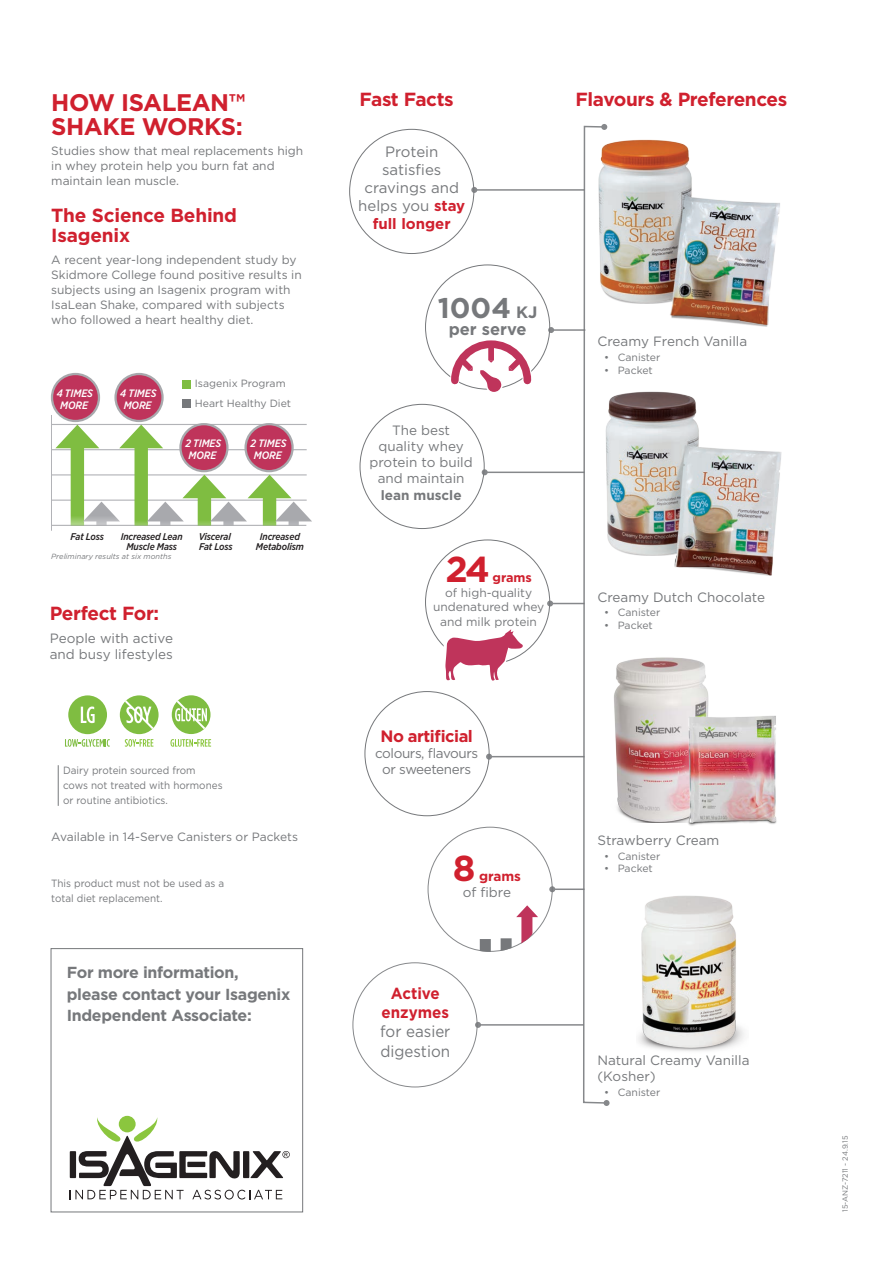
<style>
.page{position:relative;width:893px;height:1263px;background:#fff}
.page>*{position:absolute;margin:0;border:0;box-sizing:border-box;transform-origin:0 0}
.t1{font:700 36px "Gotham";color:#d0202e}
.t2{font:700 28.5px "Gotham";color:#76787b}
.t3{font:700 24px/24.6px "Gotham";letter-spacing:-.02em;color:#d0202e}
.t4{font:700 19.05px/19.5px "Gotham";letter-spacing:-.02em;color:#d0202e}
.t5{font:700 16.5px "Gotham";letter-spacing:-.03em;color:#d0202e}
.t6{font:700 16.5px "Gotham";color:#76787b}
.t7{font:700 16.05px/21.6px "Gotham";letter-spacing:-.02em;color:#76787b}
.t8{font:16.05px/19.2px "Gotham";color:#76787b;scale:.94 1}
.t9{font:700 16.05px/19.2px "Gotham";color:#d0202e;text-align:center;scale:.94 1}
.t10{font:15px/18px "Gotham";color:#76787b;text-align:center}
.t11{font:13.5px/16.2px "Gotham";color:#76787b}
.t12{font:13.5px/16.2px "Gotham";letter-spacing:-.03em;color:#76787b;text-align:center}
.t13{font:700 13.5px "Gotham";color:#76787b}
.t14{font:700 13.5px "Gotham";color:#d0202e}
.t15{font:700 12.6px "Gotham";color:#d0202e}
.t16{font:12px/15px "Gotham";color:#76787b}
.t17{font:italic 500 10.8px/11.7px "Gotham Narrow";letter-spacing:-.01em;color:#fff;text-align:center}
.t18{font:10.5px/15.3px "Gotham";color:#76787b;scale:.94 1}
.t19{font:10.5px/20px "Gotham";color:#76787b}
.t20{font:italic 500 9.75px/9.8px "Gotham Narrow";letter-spacing:-.01em;color:#231f20;text-align:center}
.t21{font:italic 7.5px "Gotham";color:#76787b}
.t22{font:7.5px "Gotham";color:#76787b}
.s1{font-weight:700;color:#d0202e}
.s2{font-size:16.5px}
</style>
<div class="page">
<div style="left:51px;top:948px;width:252px;height:264px;border:1px solid #76787b"></div>
<img style="left:771px;top:202px;width:9px;height:78px">
<hr style="left:485px;top:472px;width:99px;height:1px;background:#76787b">
<svg style="left:482px;top:469px;width:6px;height:6px"></svg>
<hr style="left:474px;top:189px;width:110px;height:2px;background:#76787b">
<svg style="left:471px;top:187px;width:6px;height:6px"></svg>
<hr style="left:489px;top:756px;width:95px;height:1px;background:#76787b">
<svg style="left:486px;top:754px;width:6px;height:6px"></svg>
<svg style="left:443px;top:629px;width:80px;height:52px"></svg>
<hr style="left:550px;top:603px;width:34px;height:1px;background:#76787b">
<svg style="left:547px;top:600px;width:6px;height:6px"></svg>
<hr style="left:552px;top:888px;width:32px;height:2px;background:#76787b">
<svg style="left:549px;top:886px;width:6px;height:6px"></svg>
<div style="left:501px;top:938px;width:11px;height:14px;background:#76787b"></div>
<div style="left:480px;top:939px;width:11px;height:13px;background:#76787b"></div>
<svg style="left:521px;top:917px;width:11px;height:27px"></svg>
<svg style="left:525px;top:917px;width:4px;height:27px"></svg>
<svg style="left:516px;top:905px;width:22px;height:12px"></svg>
<hr style="left:478px;top:1024px;width:106px;height:2px;background:#76787b">
<svg style="left:475px;top:1022px;width:6px;height:6px"></svg>
<hr style="left:551px;top:329px;width:34px;height:2px;background:#76787b">
<svg style="left:548px;top:327px;width:6px;height:6px"></svg>
<svg style="left:447px;top:340px;width:88px;height:52px"></svg>
<hr style="left:52px;top:449px;width:255px;height:1px;background:#b2b3b7">
<hr style="left:52px;top:474px;width:255px;height:1px;background:#b2b3b7">
<hr style="left:52px;top:424px;width:255px;height:1px;background:#b2b3b7">
<hr style="left:52px;top:500px;width:255px;height:1px;background:#b2b3b7">
<hr style="left:52px;top:525px;width:254px;height:1px;background:#b2b3b7">
<hr style="left:51px;top:415px;width:1px;height:116px;background:#b2b3b7">
<div style="left:71px;top:439px;width:13px;height:87px;background:#7fbd41"></div>
<svg style="left:55px;top:425px;width:44px;height:23px"></svg>
<div style="left:96px;top:514px;width:11px;height:12px;background:#c2c2c5"></div>
<svg style="left:83px;top:502px;width:37px;height:19px"></svg>
<div style="left:135px;top:439px;width:13px;height:87px;background:#7fbd41"></div>
<svg style="left:119px;top:425px;width:44px;height:23px"></svg>
<div style="left:160px;top:514px;width:10px;height:12px;background:#b1b2b6"></div>
<div style="left:263px;top:489px;width:13px;height:37px;background:#8dc457"></div>
<div style="left:289px;top:514px;width:10px;height:12px;background:#b1b2b6"></div>
<div style="left:198px;top:489px;width:13px;height:37px;background:#8dc457"></div>
<div style="left:223px;top:514px;width:11px;height:12px;background:#b1b2b6"></div>
<svg style="left:147px;top:475px;width:165px;height:46px"></svg>
<div style="left:52px;top:374px;width:47px;height:47px;background:#bf345b;border-radius:50%"></div>
<div style="left:51px;top:373px;width:49px;height:49px;border:2px solid #a8a9ad;border-radius:50%"></div>
<div style="left:116px;top:374px;width:47px;height:47px;background:#bf345b;border-radius:50%"></div>
<div style="left:114px;top:373px;width:50px;height:49px;border:2px solid #a8a9ad;border-radius:50%"></div>
<div style="left:246px;top:424px;width:47px;height:47px;background:#bf345b;border-radius:50%"></div>
<div style="left:244px;top:423px;width:50px;height:49px;border:2px solid #a8a9ad;border-radius:50%"></div>
<div style="left:180px;top:424px;width:47px;height:47px;background:#bf345b;border-radius:50%"></div>
<div style="left:179px;top:423px;width:50px;height:49px;border:2px solid #a8a9ad;border-radius:50%"></div>
<div style="left:182px;top:380px;width:8px;height:8px;background:#7fbd41"></div>
<div style="left:182px;top:399px;width:8px;height:8px;background:#76787b"></div>
<hr style="left:58px;top:765px;width:1px;height:41px;background:#76787b">
<div style="left:68px;top:695px;width:39px;height:39px;background:#7fbd41;border-radius:50%"></div>
<svg style="left:81px;top:706px;width:14px;height:17px"></svg>
<svg style="left:65px;top:739px;width:45px;height:8px"></svg>
<svg style="left:125px;top:739px;width:28px;height:8px"></svg>
<div style="left:120px;top:695px;width:39px;height:39px;background:#7fbd41;border-radius:50%"></div>
<svg style="left:125px;top:700px;width:29px;height:29px"></svg>
<svg style="left:170px;top:739px;width:41px;height:8px"></svg>
<div style="left:172px;top:695px;width:38px;height:39px;background:#7fbd41;border-radius:50%"></div>
<svg style="left:175px;top:700px;width:32px;height:29px"></svg>
<svg style="left:582px;top:124px;width:189px;height:982px"></svg>
<img style="left:593px;top:385px;width:189px;height:199px">
<svg style="left:70px;top:1117px;width:220px;height:82px"></svg>
<img style="left:606px;top:647px;width:117px;height:175px">
<img style="left:670px;top:681px;width:107px;height:163px">
<img style="left:636px;top:889px;width:112px;height:165px">
<h3 class="t3" style="left:51px;top:90px;width:195px">HOW ISALEAN™<br>SHAKE WORKS:</h3>
<p class="t16" style="left:51px;top:143px;width:253px">Studies show that meal replacements high in whey protein help you burn fat and maintain lean muscle.</p>
<h3 class="t4" style="left:51px;top:206px;width:187px">The Science Behind<br>Isagenix</h3>
<p class="t16" style="left:51px;top:252px;width:252px">A recent year-long independent study by Skidmore College found positive results in subjects using an Isagenix program with IsaLean Shake, compared with subjects who followed a heart healthy diet.</p>
<p class="t17" style="left:57px;top:387px;width:38px">4 TIMES<br>MORE</p>
<p class="t17" style="left:120px;top:387px;width:38px">4 TIMES<br>MORE</p>
<p class="t19" style="left:195px;top:373px;width:98px">Isagenix Program<br>Heart Healthy Diet</p>
<p class="t17" style="left:185px;top:437px;width:38px">2 TIMES<br>MORE</p>
<p class="t17" style="left:250px;top:437px;width:38px">2 TIMES<br>MORE</p>
<p class="t20" style="left:199px;top:532px;width:35px;text-align:left">Visceral<br>Fat Loss</p>
<p class="t20" style="left:71px;top:532px;width:35px">Fat Loss</p>
<p class="t20" style="left:121px;top:532px;width:63px">Increased Lean<br>Muscle Mass</p>
<p class="t20" style="left:256px;top:532px;width:50px">Increased<br>Metabolism</p>
<p class="t21" style="left:51px;top:551px;width:122px">Preliminary results at six months</p>
<h3 class="t4" style="left:50px;top:603px;width:111px">Perfect For:</h3>
<p class="t11" style="left:50px;top:629px;width:125px">People with active and busy lifestyles</p>
<p class="t18" style="left:63px;top:762px;width:171px">Dairy protein sourced from cows not treated with hormones or routine antibiotics.</p>
<p class="t16" style="left:51px;top:829px;width:248px">Available in 14-Serve Canisters or Packets</p>
<p class="t18" style="left:51px;top:875px;width:186px">This product must not be used as a total diet replacement.</p>
<h3 class="t7" style="left:67px;top:961px;width:225px">For more information, please contact your Isagenix<br>Independent Associate:</h3>
<h3 class="t4" style="left:360px;top:90px;width:96px">Fast Facts</h3>
<h3 class="t4" style="left:575px;top:90px;width:213px">Flavours &amp; Preferences</h3>
<p class="t10" style="left:358px;top:142px;width:109px">Protein satisfies cravings and helps you <span class="s1">stay full longer</span></p>
<h2 class="t2" style="left:438px;top:289px;width:101px">1004 <span class="s2">KJ</span></h2>
<h3 class="t6" style="left:449px;top:318px;width:79px">per serve</h3>
<p class="t11" style="left:369px;top:422px;width:105px;text-align:center">The best quality whey protein to build and maintain</p>
<p class="t13" style="left:381px;top:486px;width:82px">lean muscle</p>
<h1 class="t1" style="left:445px;top:546px;width:46px">24</h1>
<p class="t15" style="left:492px;top:569px;width:41px">grams</p>
<p class="t16" style="left:433px;top:585px;width:113px;line-height:14.4px;text-align:center">of high-quality undenatured whey and milk protein</p>
<h3 class="t5" style="left:380px;top:725px;width:94px">No artificial</h3>
<p class="t12" style="left:375px;top:745px;width:105px">colours, flavours or sweeteners</p>
<h1 class="t1" style="left:453px;top:844px;width:24px">8</h1>
<p class="t14" style="left:479px;top:867px;width:44px">grams</p>
<p class="t11" style="left:463px;top:884px;width:50px">of fibre</p>
<h3 class="t9" style="left:381px;top:983px;width:73px">Active enzymes</h3>
<h3 class="t8" style="left:380px;top:1022px;width:76px">for easier digestion</h3>
<p class="t11" style="left:597px;top:333px;width:151px">Creamy French Vanilla</p>
<p class="t19" style="left:604px;top:347px;width:58px">• Canister</p>
<p class="t19" style="left:604px;top:360px;width:50px">• Packet</p>
<p class="t11" style="left:597px;top:588px;width:169px">Creamy Dutch Chocolate</p>
<p class="t19" style="left:604px;top:602px;width:58px">• Canister</p>
<p class="t19" style="left:604px;top:615px;width:50px">• Packet</p>
<p class="t11" style="left:597px;top:832px;width:124px">Strawberry Cream</p>
<p class="t19" style="left:604px;top:846px;width:58px">• Canister</p>
<p class="t19" style="left:604px;top:858px;width:50px">• Packet</p>
<p class="t11" style="left:597px;top:1052px;width:154px">Natural Creamy Vanilla (Kosher)</p>
<p class="t19" style="left:604px;top:1082px;width:58px">• Canister</p>
<p class="t22" style="left:840px;top:1212px;width:78px;rotate:-90deg">15-ANZ-7211 - 24.9.15</p>
</div>
